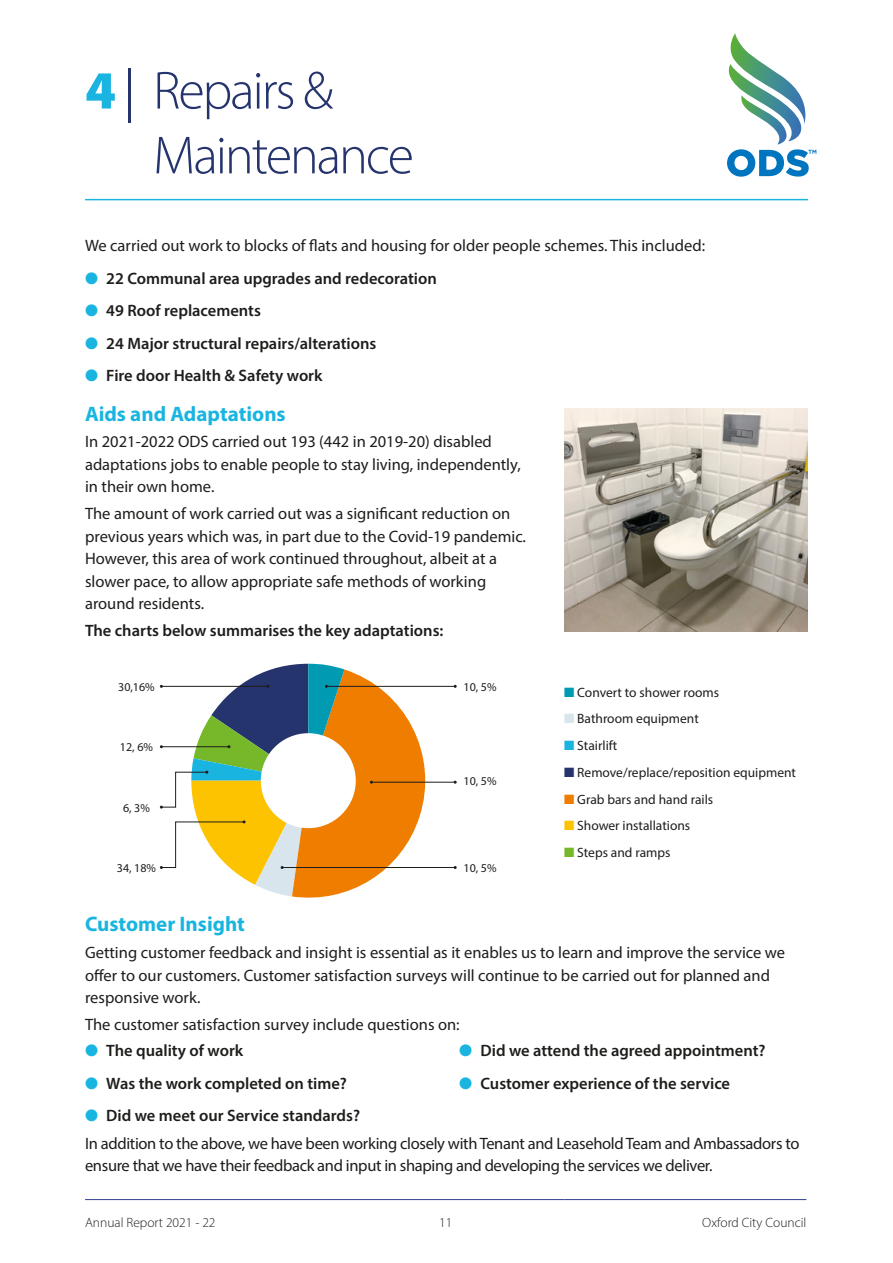
<style>
.page{position:relative;width:893px;height:1263px;background:#fff}
.page>*{position:absolute;margin:0;border:0;box-sizing:border-box;transform-origin:0 0}
.t1{font:300 54px/64.8px "Myriad Pro";letter-spacing:-.04em;color:#25346c}
.t2{font:700 21px "Myriad Pro";color:#19b5e0}
.t3{font:16.5px/22.5px "Myriad Pro";color:#1d1d1b}
.t4{font:600 16.5px "Myriad Pro";color:#1d1d1b}
.t5{font:16.5px/22.5px "Myriad Pro";letter-spacing:-.02em;color:#1d1d1b}
.t6{font:13.5px "Myriad Pro";color:#1d1d1b}
.t7{font:300 13.5px "Myriad Pro";color:#1d1d1b}
.t8{font:12px "Myriad Pro";color:#1d1d1b}
.s1{font-weight:900;color:#19b5e0}
.s2{color:#19b5e0}
.s3{color:#009ab2}
.s4{color:#d9e5ec}
.s5{color:#25346c}
.s6{color:#ef7d00}
.s7{color:#fdc300}
.s8{color:#76b82a}
</style>
<div class="page">
<hr style="left:85px;top:199px;width:723px;height:1px;background:#19b5e0">
<svg style="left:727px;top:33px;width:89px;height:144px"></svg>
<hr style="left:85px;top:1199px;width:242px;height:1px;background:#343e92">
<hr style="left:327px;top:1199px;width:237px;height:1px;background:#343e92">
<hr style="left:564px;top:1199px;width:242px;height:1px;background:#343e92">
<img style="left:564px;top:408px;width:244px;height:223px">
<hr style="left:326px;top:686px;width:129px;height:1px;background:#1d1d1b">
<hr style="left:282px;top:867px;width:173px;height:1px;background:#1d1d1b">
<hr style="left:371px;top:782px;width:84px;height:1px;background:#1d1d1b">
<svg style="left:160px;top:664px;width:279px;height:234px"></svg>
<div style="left:261px;top:733px;width:95px;height:95px;background:#fff;border-radius:50%"></div>
<h1 class="t1" style="left:153px;top:58px;width:262px;text-indent:-68px"><span class="s1">4</span> | Repairs &amp;<br>Maintenance</h1>
<p class="t3" style="left:85px;top:234px;width:622px">We carried out work to blocks of flats and housing for older people schemes. This included:</p>
<p class="t4" style="left:85px;top:268px;width:353px"><span class="s2">●</span> 22 Communal area upgrades and redecoration</p>
<p class="t4" style="left:85px;top:300px;width:177px"><span class="s2">●</span> 49 Roof replacements</p>
<p class="t4" style="left:85px;top:333px;width:293px"><span class="s2">●</span> 24 Major structural repairs/alterations</p>
<p class="t4" style="left:85px;top:365px;width:239px"><span class="s2">●</span> Fire door Health &amp; Safety work</p>
<p class="t2" style="left:85px;top:400px;width:202px">Aids and Adaptations</p>
<p class="t3" style="left:85px;top:430px;width:437px">In 2021-2022 ODS carried out 193 (442 in 2019-20) disabled adaptations jobs to enable people to stay living, independently, in their own home.</p>
<p class="t3" style="left:85px;top:502px;width:442px">The amount of work carried out was a significant reduction on previous years which was, in part due to the Covid-19 pandemic.<br>However, this area of work continued throughout, albeit at a slower pace, to allow appropriate safe methods of working around residents.</p>
<p class="t4" style="left:85px;top:620px;width:360px">The charts below summarises the key adaptations:</p>
<p class="t8" style="left:118px;top:679px;width:38px">30,16%</p>
<p class="t8" style="left:120px;top:740px;width:34px">12, 6%</p>
<p class="t8" style="left:123px;top:800px;width:28px">6, 3%</p>
<p class="t8" style="left:464px;top:679px;width:34px">10, 5%</p>
<p class="t8" style="left:464px;top:774px;width:34px">10, 5%</p>
<p class="t8" style="left:117px;top:860px;width:41px">34, 18%</p>
<p class="t8" style="left:464px;top:860px;width:34px">10, 5%</p>
<p class="t6" style="left:564px;top:684px;width:157px"><span class="s3">■</span> Convert to shower rooms</p>
<p class="t6" style="left:564px;top:710px;width:136px"><span class="s4">■</span> Bathroom equipment</p>
<p class="t6" style="left:564px;top:737px;width:55px"><span class="s2">■</span> Stairlift</p>
<p class="t6" style="left:564px;top:764px;width:233px"><span class="s5">■</span> Remove/replace/reposition equipment</p>
<p class="t6" style="left:564px;top:791px;width:151px"><span class="s6">■</span> Grab bars and hand rails</p>
<p class="t6" style="left:564px;top:817px;width:128px"><span class="s7">■</span> Shower installations</p>
<p class="t6" style="left:564px;top:844px;width:108px"><span class="s8">■</span> Steps and ramps</p>
<p class="t2" style="left:85px;top:910px;width:161px">Customer Insight</p>
<p class="t3" style="left:85px;top:941px;width:702px">Getting customer feedback and insight is essential as it enables us to learn and improve the service we offer to our customers. Customer satisfaction surveys will continue to be carried out for planned and responsive work.</p>
<p class="t3" style="left:85px;top:1013px;width:376px">The customer satisfaction survey include questions on:</p>
<p class="t4" style="left:85px;top:1040px;width:160px"><span class="s2">●</span> The quality of work</p>
<p class="t4" style="left:85px;top:1073px;width:263px"><span class="s2">●</span> Was the work completed on time?</p>
<p class="t4" style="left:85px;top:1105px;width:277px"><span class="s2">●</span> Did we meet our Service standards?</p>
<p class="t4" style="left:459px;top:1040px;width:308px"><span class="s2">●</span> Did we attend the agreed appointment?</p>
<p class="t4" style="left:459px;top:1073px;width:272px"><span class="s2">●</span> Customer experience of the service</p>
<p class="t5" style="left:85px;top:1131px;width:716px">In addition to the above, we have been working closely with Tenant and Leasehold Team and Ambassadors to ensure that we have their feedback and input in shaping and developing the services we deliver.</p>
<p class="t7" style="left:85px;top:1214px;width:132px">Annual Report 2021 - 22</p>
<p class="t7" style="left:439px;top:1214px;width:15px">11</p>
<p class="t7" style="left:702px;top:1214px;width:106px">Oxford City Council</p>
</div>
